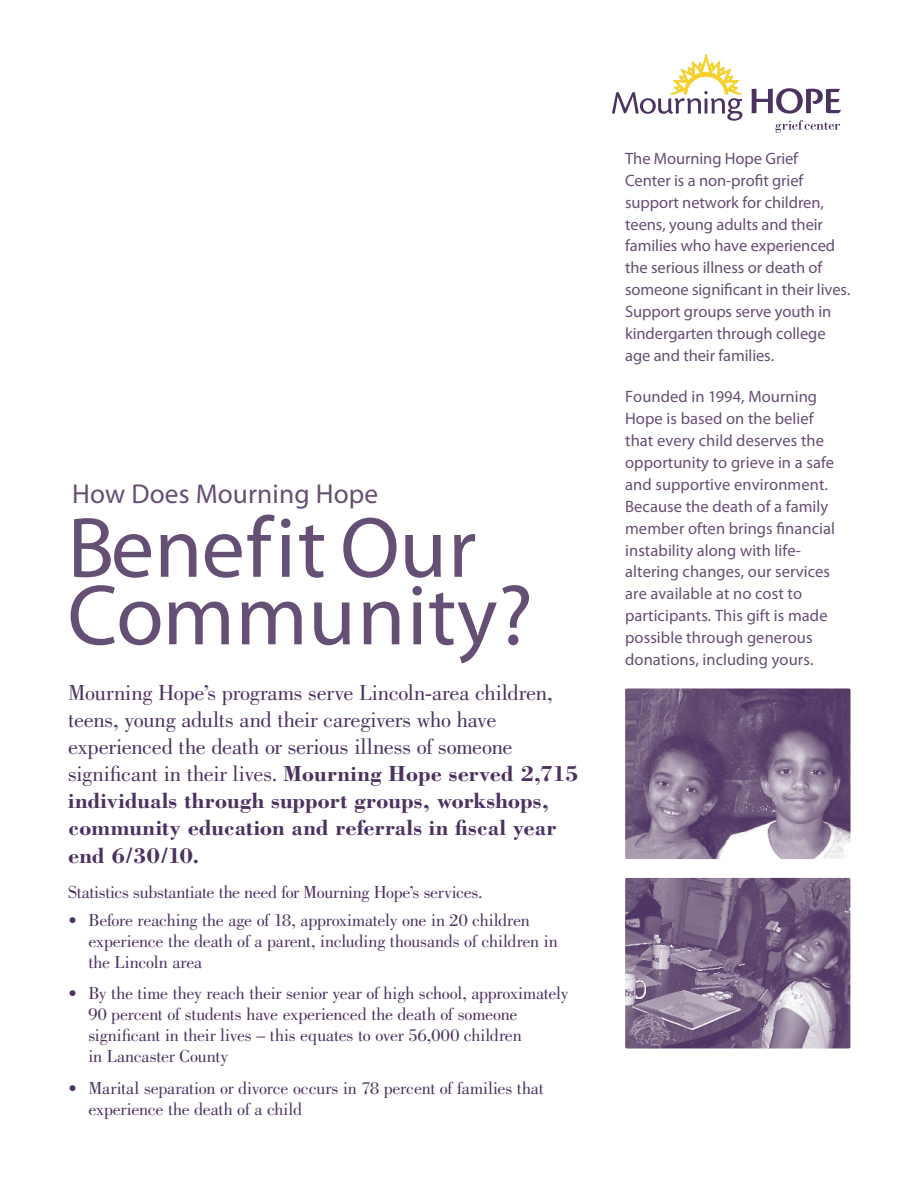
<style>
.page{position:relative;width:918px;height:1188px;background:#fff}
.page>*{position:absolute;margin:0;border:0;box-sizing:border-box;transform-origin:0 0}
.t1{font:86.4px/67.5px "Myriad Pro";letter-spacing:.005em;color:#664f74}
.t2{font:27.3px "Myriad Pro";letter-spacing:.005em;color:#664f74}
.t3{font:22.5px/27.3px "Bodoni";letter-spacing:-.01em;color:#4c3261}
.t4{font:18px/21px "Bodoni";letter-spacing:-.01em;color:#4c3261}
.t5{font:16.5px/21.9px "Myriad Pro";letter-spacing:.005em;color:#664f74}
.s1{font-weight:700}
</style>
<div class="page">
<svg style="left:612px;top:54px;width:130px;height:67px"></svg>
<svg style="left:752px;top:88px;width:89px;height:26px"></svg>
<svg style="left:775px;top:120px;width:65px;height:13px"></svg>
<img style="left:625px;top:688px;width:225px;height:171px">
<img style="left:625px;top:878px;width:225px;height:170px">
<h2 class="t2" style="left:72px;top:477px;width:308px">How Does Mourning Hope</h2>
<h1 class="t1" style="left:68px;top:513px;width:467px">Benefit Our<br>Community?</h1>
<p class="t3" style="left:68px;top:679px;width:512px">Mourning Hope’s programs serve Lincoln-area children, teens, young adults and their caregivers who have experienced the death or serious illness of someone significant in their lives. <span class="s1">Mourning Hope served 2,715 individuals through support groups, workshops, community education and referrals in fiscal year end 6/30/10.</span></p>
<p class="t4" style="left:68px;top:882px;width:416px">Statistics substantiate the need for Mourning Hope’s services.</p>
<p class="t4" style="left:88px;top:909px;width:471px;text-indent:-20px">• Before reaching the age of 18, approximately one in 20 children experience the death of a parent, including thousands of children in the Lincoln area</p>
<p class="t4" style="left:88px;top:983px;width:482px;text-indent:-20px">• By the time they reach their senior year of high school, approximately 90 percent of students have experienced the death of someone significant in their lives – this equates to over 56,000 children<br>in Lancaster County</p>
<p class="t4" style="left:88px;top:1078px;width:457px;text-indent:-20px">• Marital separation or divorce occurs in 78 percent of families that experience the death of a child</p>
<p class="t5" style="left:625px;top:147px;width:227px">The Mourning Hope Grief<br>Center is a non-profit grief support network for children, teens, young adults and their families who have experienced the serious illness or death of someone significant in their lives.<br>Support groups serve youth in kindergarten through college age and their families.</p>
<p class="t5" style="left:625px;top:386px;width:211px">Founded in 1994, Mourning<br>Hope is based on the belief that every child deserves the opportunity to grieve in a safe and supportive environment.<br>Because the death of a family member often brings financial instability along with life&shy;altering changes, our services are available at no cost to participants. This gift is made possible through generous donations, including yours.</p>
</div>
